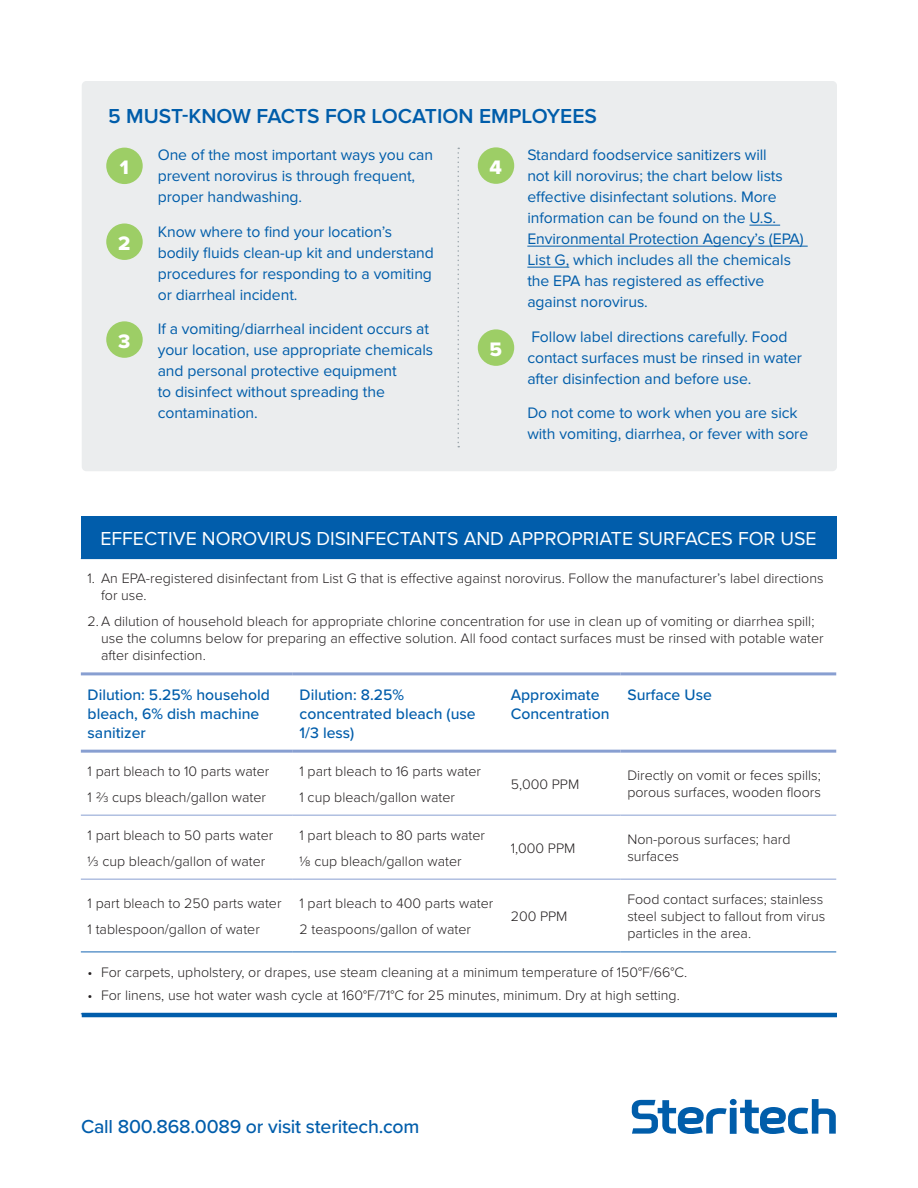
<style>
.page{position:relative;width:918px;height:1188px;background:#fff}
.page>*{position:absolute;margin:0;border:0;box-sizing:border-box;transform-origin:0 0}
.subhead{font:600 21px "Proxima Nova";color:#005daa}
.t1{font:20.25px "Proxima Nova Extrabld";color:#fff}
.t2{font:19.5px "Proxima Nova";color:#fff}
.t3{font:500 19.5px "Proxima Nova";letter-spacing:-.01em;color:#015dab}
.Facts{font:15.75px/21px "Proxima Nova";letter-spacing:-.005em;color:#005daa}
.t4{font:500 15.75px/18.9px "Proxima Nova";color:#015dab}
.t5{font:300 14.25px/17.1px "Proxima Nova";color:#231f20}
</style>
<div class="page">
<div style="left:730px;top:1108px;width:7px;height:26px;background:#005daa"></div>
<div style="left:730px;top:1099px;width:7px;height:6px;background:#005daa;border-radius:50%"></div>
<svg style="left:740px;top:1099px;width:96px;height:35px"></svg>
<svg style="left:632px;top:1100px;width:95px;height:34px"></svg>
<div style="left:82px;top:81px;width:755px;height:390px;background:#ebedee;border-radius:5px"></div>
<hr style="left:749px;top:225px;width:31px;height:1px;background:#005daa">
<hr style="left:527px;top:246px;width:281px;height:1px;background:#005daa">
<hr style="left:527px;top:267px;width:42px;height:1px;background:#005daa">
<div style="left:106px;top:148px;width:37px;height:36px;background:#9dce66;border-radius:50%"></div>
<div style="left:106px;top:223px;width:37px;height:37px;background:#9dce66;border-radius:50%"></div>
<div style="left:106px;top:321px;width:37px;height:37px;background:#9dce66;border-radius:50%"></div>
<div style="left:478px;top:147px;width:36px;height:37px;background:#9dce66;border-radius:50%"></div>
<div style="left:478px;top:329px;width:36px;height:37px;background:#9dce66;border-radius:50%"></div>
<svg style="left:458px;top:148px;width:1px;height:299px"></svg>
<div style="left:81px;top:516px;width:755px;height:43px;background:#015dab"></div>
<hr style="left:81px;top:672px;width:212px;height:3px;background:#889fd1">
<hr style="left:293px;top:672px;width:211px;height:3px;background:#889fd1">
<hr style="left:504px;top:672px;width:117px;height:3px;background:#889fd1">
<hr style="left:621px;top:672px;width:215px;height:3px;background:#889fd1">
<hr style="left:81px;top:750px;width:212px;height:3px;background:#889fd1">
<hr style="left:293px;top:750px;width:211px;height:3px;background:#889fd1">
<hr style="left:504px;top:750px;width:117px;height:3px;background:#889fd1">
<hr style="left:621px;top:750px;width:215px;height:3px;background:#889fd1">
<hr style="left:81px;top:815px;width:212px;height:1px;background:#889fd1">
<hr style="left:293px;top:815px;width:211px;height:1px;background:#889fd1">
<hr style="left:504px;top:815px;width:117px;height:1px;background:#889fd1">
<hr style="left:621px;top:815px;width:215px;height:1px;background:#889fd1">
<hr style="left:81px;top:879px;width:212px;height:1px;background:#889fd1">
<hr style="left:293px;top:879px;width:211px;height:1px;background:#889fd1">
<hr style="left:504px;top:879px;width:117px;height:1px;background:#889fd1">
<hr style="left:621px;top:879px;width:215px;height:1px;background:#889fd1">
<hr style="left:81px;top:952px;width:212px;height:1px;background:#1465b2">
<hr style="left:293px;top:952px;width:211px;height:1px;background:#1465b2">
<hr style="left:504px;top:952px;width:117px;height:1px;background:#1465b2">
<hr style="left:621px;top:952px;width:215px;height:1px;background:#1465b2">
<hr style="left:81px;top:1014px;width:212px;height:1px;background:#1465b2">
<hr style="left:82px;top:1013px;width:755px;height:4px;background:#015dab">
<p class="subhead" style="left:108px;top:104px;width:490px">5 MUST-KNOW FACTS FOR LOCATION EMPLOYEES</p>
<p class="Facts" style="left:158px;top:145px;width:277px">One of the most important ways you can prevent norovirus is through frequent, proper handwashing.</p>
<p class="Facts" style="left:158px;top:221px;width:278px">Know where to find your location’s bodily fluids clean-up kit and understand procedures for responding to a vomiting or diarrheal incident.</p>
<p class="Facts" style="left:158px;top:319px;width:277px">If a vomiting/diarrheal incident occurs at your location, use appropriate chemicals and personal protective equipment<br>to disinfect without spreading the contamination.</p>
<p class="Facts" style="left:527px;top:145px;width:278px">Standard foodservice sanitizers will<br>not kill norovirus; the chart below lists effective disinfectant solutions. More information can be found on the U.S.<br>Environmental Protection Agency’s (EPA)<br>List G, which includes all the chemicals the EPA has registered as effective against norovirus.</p>
<p class="Facts" style="left:527px;top:326px;width:276px">Follow label directions carefully. Food contact surfaces must be rinsed in water after disinfection and before use.</p>
<p class="Facts" style="left:527px;top:403px;width:282px">Do not come to work when you are sick with vomiting, diarrhea, or fever with sore</p>
<p class="t1" style="left:490px;top:152px;width:14px">4</p>
<p class="t1" style="left:120px;top:152px;width:11px">1</p>
<p class="t1" style="left:118px;top:228px;width:14px">2</p>
<p class="t1" style="left:118px;top:326px;width:14px">3</p>
<p class="t1" style="left:490px;top:334px;width:14px">5</p>
<p class="t2" style="left:100px;top:527px;width:718px">EFFECTIVE NOROVIRUS DISINFECTANTS AND APPROPRIATE SURFACES FOR USE</p>
<p class="t5" style="left:101px;top:570px;width:724px;text-indent:-14px">1. An EPA-registered disinfectant from List G that is effective against norovirus. Follow the manufacturer’s label directions for use.</p>
<p class="t5" style="left:101px;top:613px;width:724px;text-indent:-14px">2.A dilution of household bleach for appropriate chlorine concentration for use in clean up of vomiting or diarrhea spill; use the columns below for preparing an effective solution. All food contact surfaces must be rinsed with potable water after disinfection.</p>
<p class="t4" style="left:88px;top:685px;width:184px">Dilution: 5.25% household bleach, 6% dish machine sanitizer</p>
<p class="t4" style="left:300px;top:685px;width:178px">Dilution: 8.25% concentrated bleach (use<br>1/3 less)</p>
<p class="t4" style="left:511px;top:685px;width:100px">Approximate<br>Concentration</p>
<p class="t4" style="left:627px;top:685px;width:86px">Surface Use</p>
<p class="t5" style="left:88px;top:763px;width:183px">1 part bleach to 10 parts water</p>
<p class="t5" style="left:88px;top:789px;width:180px">1 ⅔ cups bleach/gallon water</p>
<p class="t5" style="left:300px;top:763px;width:183px">1 part bleach to 16 parts water</p>
<p class="t5" style="left:300px;top:789px;width:157px">1 cup bleach/gallon water</p>
<p class="t5" style="left:511px;top:776px;width:70px">5,000 PPM</p>
<p class="t5" style="left:627px;top:767px;width:195px">Directly on vomit or feces spills; porous surfaces, wooden floors</p>
<p class="t5" style="left:88px;top:827px;width:187px">1 part bleach to 50 parts water</p>
<p class="t5" style="left:88px;top:853px;width:179px">⅓ cup bleach/gallon of water</p>
<p class="t5" style="left:300px;top:827px;width:187px">1 part bleach to 80 parts water</p>
<p class="t5" style="left:300px;top:853px;width:164px">⅛ cup bleach/gallon water</p>
<p class="t5" style="left:511px;top:840px;width:66px">1,000 PPM</p>
<p class="t5" style="left:627px;top:831px;width:165px">Non-porous surfaces; hard surfaces</p>
<p class="t5" style="left:627px;top:891px;width:200px">Food contact surfaces; stainless steel subject to fallout from virus particles in the area.</p>
<p class="t5" style="left:88px;top:964px;width:601px">• For carpets, upholstery, or drapes, use steam cleaning at a minimum temperature of 150°F/66°C.</p>
<p class="t5" style="left:88px;top:987px;width:594px">• For linens, use hot water wash cycle at 160°F/71°C for 25 minutes, minimum. Dry at high setting.</p>
<p class="t5" style="left:88px;top:895px;width:195px">1 part bleach to 250 parts water</p>
<p class="t5" style="left:88px;top:921px;width:174px">1 tablespoon/gallon of water</p>
<p class="t5" style="left:300px;top:895px;width:195px">1 part bleach to 400 parts water</p>
<p class="t5" style="left:300px;top:921px;width:173px">2 teaspoons/gallon of water</p>
<p class="t5" style="left:511px;top:908px;width:58px">200 PPM</p>
<p class="t3" style="left:81px;top:1112px;width:340px">Call 800.868.0089 or visit steritech.com</p>
</div>
